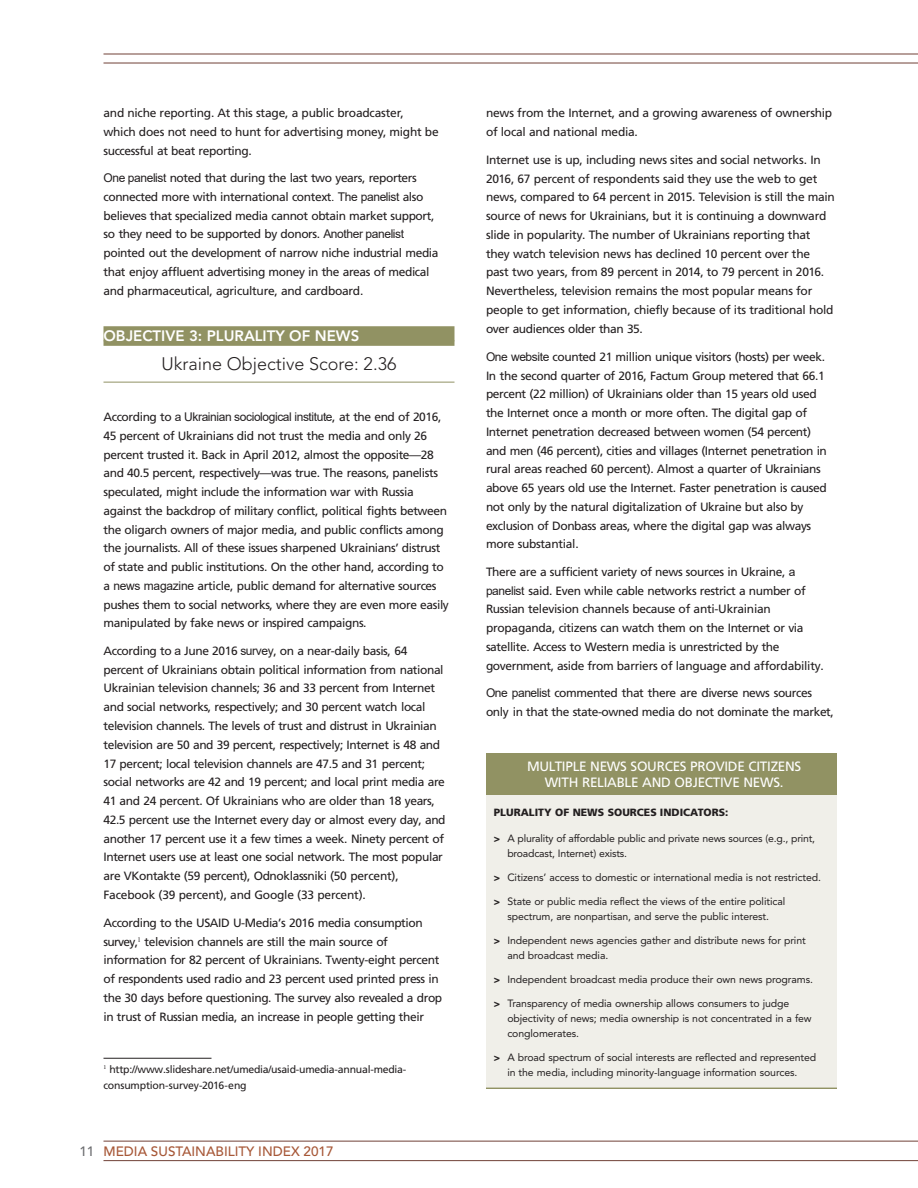
<style>
.page{position:relative;width:918px;height:1188px;background:#fff}
.page>*{position:absolute;margin:0;border:0;box-sizing:border-box;transform-origin:0 0}
.Objective_3_Score_si{font:300 18px "Avenir LT Std";color:#231f20}
.Objective_3_Head{font:800 15px "Avenir LT Std";color:#fff}
.Shadebox_Head{font:13.5px/16.5px "Frutiger LT Std";letter-spacing:-.02em;color:#fff;text-align:center}
.t1{font:500 13.5px "Avenir LT Std";color:#a75838}
.Main_Text{font:12px/18.8px "Frutiger LT Pro";letter-spacing:-.035em;color:#231f20}
.Shadebox_Text{font:10.5px/15px "Avenir LT Std";letter-spacing:-.01em;color:#231f20}
.Footnotes{font:10.5px/16.2px "Frutiger LT Pro";letter-spacing:-.02em;color:#231f20}
.Shadebox_Subhead{font:900 10.5px "Frutiger LT Std";color:#231f20}
.s1{font-family:"Arial"}
.s2{color:#6c6d70}
.s3{font-family:"Frutiger LT Std";font-weight:900}
</style>
<div class="page">
<hr style="left:104px;top:54px;width:814px;height:1px;background:#704137">
<hr style="left:104px;top:63px;width:814px;height:1px;background:#704137">
<hr style="left:104px;top:1141px;width:814px;height:1px;background:#704137">
<hr style="left:104px;top:1160px;width:814px;height:1px;background:#704137">
<div style="left:104px;top:326px;width:350px;height:15px;background:#919263"></div>
<div style="left:104px;top:341px;width:350px;height:5px;background:#919263"></div>
<hr style="left:104px;top:382px;width:350px;height:1px;background:#919263">
<hr style="left:104px;top:1058px;width:108px;height:1px;background:#231f20">
<div style="left:486px;top:787px;width:351px;height:300px;background:#f0efe9"></div>
<div style="left:486px;top:753px;width:351px;height:42px;background:#919263"></div>
<hr style="left:486px;top:1088px;width:351px;height:1px;background:#919263">
<p class="Main_Text" style="left:104px;top:104px;width:337px">and niche reporting. At this stage, a public broadcaster, which does not need to hunt for advertising money, might be successful at beat reporting.</p>
<p class="Main_Text" style="left:104px;top:169px;width:337px"><span class="s1">One panelist</span> noted that during the last two years, reporters connected more with international context<span class="s1">. The panelist</span> also believe<span class="s1">s</span> that specialized media cannot obtain market support, so they need to be supported by donors. <span class="s1">Another panelist </span>pointed out the development of narrow niche industrial media that enjoy affluent advertising money in the areas of medical and pharmaceutical, agriculture, and cardboard.</p>
<p class="Objective_3_Head" style="left:104px;top:327px;width:257px">OBJECTIVE 3: PLURALITY OF NEWS</p>
<p class="Objective_3_Score_si" style="left:162px;top:353px;width:236px">Ukraine Objective Score: 2.36</p>
<p class="Main_Text" style="left:103px;top:408px;width:347px">According to <span class="s1">a Ukrainian sociological institute</span>, at the end of 2016, 45 percent of Ukrainians did not trust the media and only 26 percent trusted it. Back in April 2012, almost the opposite—28 and 40.5 percent, respectively—was true. The reasons, panelists speculated, might include the information war with Russia against the backdrop of military conflict, political fights between the oligarch owners of major media, and public conflicts among the journalists. All of these issues sharpened Ukrainians’ distrust of state and public institutions. On the other hand, according to a <span class="s1">news magazine</span> article, public demand for alternative sources pushes them to social networks, where they are even more easily manipulated by fake news or inspired campaigns.</p>
<p class="Main_Text" style="left:104px;top:641px;width:344px">According to <span class="s1">a</span> June 2016 <span class="s1">survey</span>, on a near-daily basis, 64 percent of Ukrainians obtain political information from national Ukrainian television channels; 36 and 33 percent from Internet and social networks, respectively; and 30 percent watch local television channels. The levels of trust and distrust in Ukrainian television are 50 and 39 percent, respectively; Internet is 48 and 17 percent; local television channels are 47.5 and 31 percent; social networks are 42 and 19 percent; and local print media are 41 and 24 percent. Of Ukrainians who are older than 18 years, 42.5 percent use the Internet every day or almost every day, and another 17 percent use it a few times a week. Ninety percent of Internet users use at least one social network. The most popular are VKontakte (59 percent), Odnoklassniki (50 percent), Facebook (39 percent), and Google (33 percent).</p>
<p class="Main_Text" style="left:103px;top:913px;width:340px">According to the USAID U-Media’s 2016 media consumption survey,<sup>1</sup> television channels are still the main source of information for 82 percent of Ukrainians. Twenty-eight percent of respondents used radio and 23 percent used printed press in the 30 days before questioning. The survey also revealed a drop in trust of Russian media, an increase in people getting their</p>
<p class="Footnotes" style="left:103px;top:1061px;width:304px"><sup>1</sup> http://www.slideshare.net/umedia/usaid-umedia-annual-media&shy;consumption-survey-2016-eng</p>
<p class="t1" style="left:79px;top:1144px;width:256px"><span class="s2">11</span> MEDIA SUSTAINABILITY INDEX 2017</p>
<p class="Main_Text" style="left:486px;top:104px;width:348px">news from the Internet, and a growing awareness of ownership of local and national media.</p>
<p class="Main_Text" style="left:486px;top:150px;width:350px">Internet use is up, including news sites and social networks. In 2016, 67 percent of respondents said they use the web to get news, compared to 64 percent in 2015. Television is still the main source of news for Ukrainians, but it is continuing a downward slide in popularity. The number of Ukrainians reporting that they watch television news has declined 10 percent over the past two years, from 89 percent in 2014, to 79 percent in 2016.<br>Nevertheless, television remains the most popular means for people to get information, chiefly because of its traditional hold over audiences older than 35.</p>
<p class="Main_Text" style="left:486px;top:347px;width:342px"><span class="s1">One website</span> counted 21 million unique visitors (hosts) per week.<br>In the second quarter of 2016, Factum Group metered that 66.1 percent (22 million) of Ukrainians older than 15 years old used the Internet once a month or more often. The digital gap of Internet penetration decreased between women (54 percent) and men (46 percent), cities and villages (Internet penetration in rural areas reached 60 percent). Almost a quarter of Ukrainians above 65 years old use the Internet. Faster penetration is caused not only by the natural digitalization of Ukraine but also by exclusion of Donbass areas, where the digital gap was always more substantial.</p>
<p class="Main_Text" style="left:486px;top:562px;width:339px">There are a sufficient variety of news sources in Ukraine, <span class="s1">a panelist</span> said. Even while cable networks restrict a number of Russian television channels because of anti-Ukrainian propaganda, citizens can watch them on the Internet or via satellite. Access to Western media is unrestricted by the government, aside from barriers of language and affordability.</p>
<p class="Main_Text" style="left:486px;top:684px;width:349px"><span class="s1">One panelist</span> commented that there are diverse news sources only in that the state-owned media do not dominate the market,</p>
<p class="Shadebox_Head" style="left:527px;top:758px;width:276px">MULTIPLE NEWS SOURCES PROVIDE CITIZENS<br>WITH RELIABLE AND OBJECTIVE NEWS.</p>
<p class="Shadebox_Subhead" style="left:494px;top:806px;width:236px">PLURALITY OF NEWS SOURCES INDICATORS:</p>
<p class="Shadebox_Text" style="left:507px;top:831px;width:309px;text-indent:-14px"><span class="s3">&gt;</span> A plurality of affordable public and private news sources (e.g., print, broadcast, Internet) exists.</p>
<p class="Shadebox_Text" style="left:494px;top:870px;width:329px"><span class="s3">&gt;</span> Citizens’ access to domestic or international media is not restricted.</p>
<p class="Shadebox_Text" style="left:494px;top:894px;width:293px;text-align:center"><span class="s3">&gt;</span> State or public media reflect the views of the entire political spectrum, are nonpartisan, and serve the public interest.</p>
<p class="Shadebox_Text" style="left:507px;top:933px;width:300px;text-indent:-14px"><span class="s3">&gt;</span> Independent news agencies gather and distribute news for print and broadcast media.</p>
<p class="Shadebox_Text" style="left:494px;top:972px;width:321px"><span class="s3">&gt;</span> Independent broadcast media produce their own news programs.</p>
<p class="Shadebox_Text" style="left:507px;top:996px;width:306px;text-indent:-14px"><span class="s3">&gt;</span> Transparency of media ownership allows consumers to judge objectivity of news; media ownership is not concentrated in a few conglomerates.</p>
<p class="Shadebox_Text" style="left:494px;top:1050px;width:324px;text-align:center"><span class="s3">&gt;</span> A broad spectrum of social interests are reflected and represented in the media, including minority-language information sources.</p>
</div>
